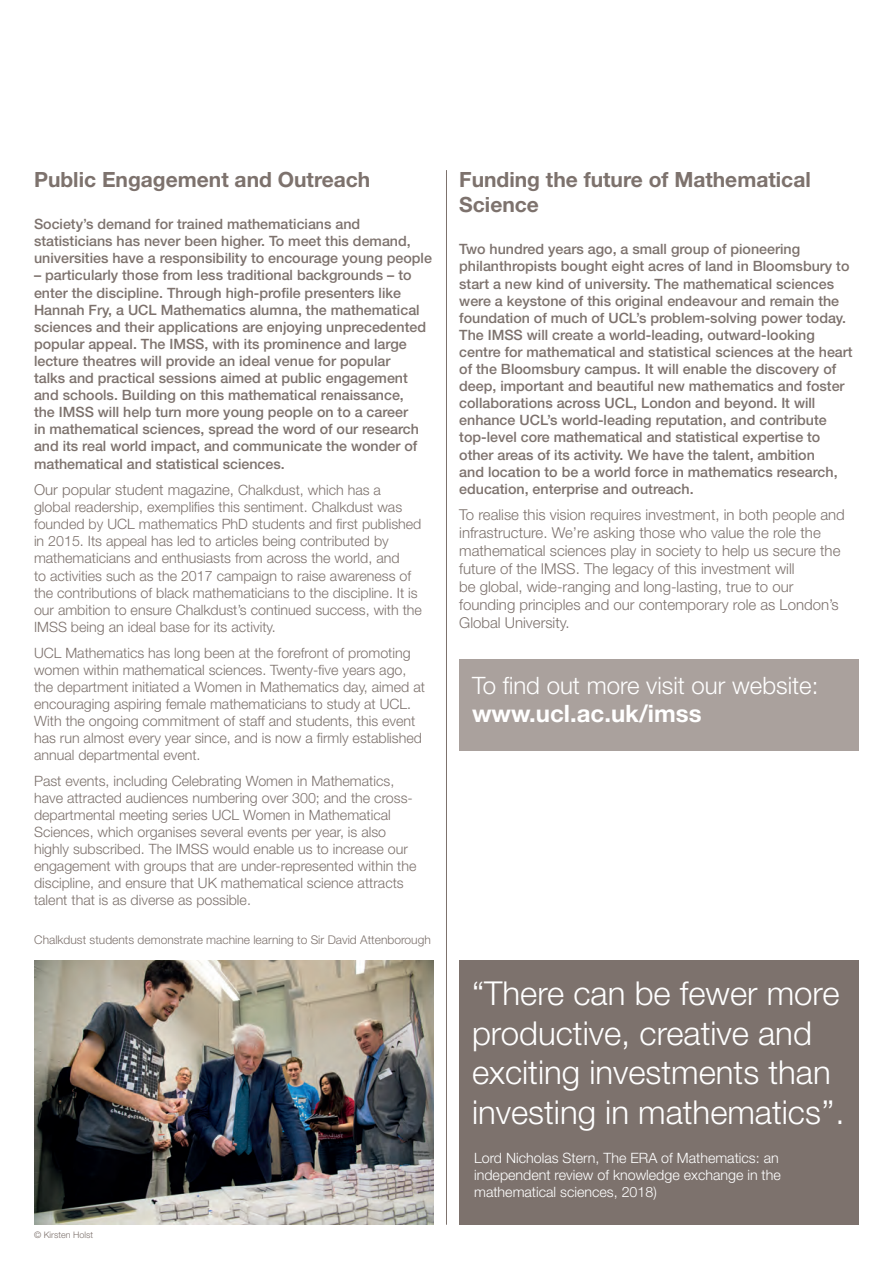
<style>
.page{position:relative;width:893px;height:1263px;background:#fff}
.page>*{position:absolute;margin:0;border:0;box-sizing:border-box;transform-origin:0 0}
.t1{font:300 33px/39.6px "Helvetica Neue";color:#fff}
.t2{font:300 24px "Helvetica Neue";color:#fff}
.t3{font:700 24px "Helvetica Neue";color:#fff}
.t4{font:700 21px/25.2px "Helvetica Neue";color:#7d726d}
.t5{font:300 15px/18px "Helvetica Neue";color:#7d726d}
.t6{font:500 14.25px/17.1px "Helvetica Neue";color:#7d726d}
.t7{font:300 14.25px/17.1px "Helvetica Neue";color:#7d726d}
.t8{font:300 14.25px/17.1px "Helvetica Neue";color:#fff}
.t9{font:300 12px "Helvetica Neue";color:#7d726d}
.t10{font:300 9px "Helvetica Neue";color:#7d726d}
.s1{font-size:14.25px}
</style>
<div class="page">
<img style="left:34px;top:960px;width:400px;height:264px">
<div style="left:459px;top:960px;width:400px;height:265px;background:#7d726d"></div>
<hr style="left:446px;top:170px;width:1px;height:1055px;background:#7d726d">
<div style="left:459px;top:659px;width:400px;height:92px;background:#aaa19d"></div>
<h3 class="t4" style="left:34px;top:166px;width:338px">Public Engagement and Outreach</h3>
<p class="t6" style="left:34px;top:215px;width:399px">Society’s demand for trained mathematicians and statisticians has never been higher. To meet this demand, universities have a responsibility to encourage young people</p>
<p class="t6" style="left:34px;top:267px;width:394px">– particularly those from less traditional backgrounds – to enter the discipline. Through high-profile presenters like Hannah Fry, a UCL Mathematics alumna, the mathematical sciences and their applications are enjoying unprecedented popular appeal. The IMSS, with its prominence and large lecture theatres will provide an ideal venue for popular<br>talks and practical sessions aimed at public engagement and schools. Building on this mathematical renaissance, the IMSS will help turn more young people on to a career<br>in mathematical sciences, spread the word of our research and its real world impact, and communicate the wonder of mathematical and statistical sciences.</p>
<p class="t5" style="left:34px;top:480px;width:348px">Our popular student magazine, <span class="s1">Chalkdust, which has a</span></p>
<p class="t7" style="left:34px;top:498px;width:389px">global readership, exemplifies this sentiment. Chalkdust was founded by UCL mathematics PhD students and first published in 2015. Its appeal has led to articles being contributed by mathematicians and enthusiasts from across the world, and<br>to activities such as the 2017 campaign to raise awareness of the contributions of black mathematicians to the discipline. It is our ambition to ensure Chalkdust’s continued success, with the IMSS being an ideal base for its activity.</p>
<p class="t7" style="left:34px;top:643px;width:392px">UCL Mathematics has long been at the forefront of promoting women within mathematical sciences. Twenty-five years ago, the department initiated a Women in Mathematics day, aimed at encouraging aspiring female mathematicians to study at UCL.<br>With the ongoing commitment of staff and students, this event has run almost every year since, and is now a firmly established annual departmental event.</p>
<p class="t7" style="left:34px;top:772px;width:384px">Past events, including Celebrating Women in Mathematics, have attracted audiences numbering over 300; and the cross&shy;departmental meeting series UCL Women in Mathematical Sciences, which organises several events per year, is also highly subscribed. The IMSS would enable us to increase our engagement with groups that are under-represented within the discipline, and ensure that UK mathematical science attracts talent that is as diverse as possible.</p>
<p class="t9" style="left:34px;top:933px;width:398px">Chalkdust students demonstrate machine learning to Sir David Attenborough</p>
<p class="t10" style="left:34px;top:1229px;width:61px">© Kirsten Holst</p>
<h3 class="t4" style="left:459px;top:166px;width:353px">Funding the future of Mathematical<br>Science</h3>
<p class="t6" style="left:459px;top:241px;width:395px">Two hundred years ago, a small group of pioneering philanthropists bought eight acres of land in Bloomsbury to start a new kind of university. The mathematical sciences were a keystone of this original endeavour and remain the foundation of much of UCL’s problem-solving power today.<br>The IMSS will create a world-leading, outward-looking centre for mathematical and statistical sciences at the heart of the Bloomsbury campus. It will enable the discovery of deep, important and beautiful new mathematics and foster collaborations across UCL, London and beyond. It will enhance UCL’s world-leading reputation, and contribute top-level core mathematical and statistical expertise to other areas of its activity. We have the talent, ambition<br>and location to be a world force in mathematics research, education, enterprise and outreach.</p>
<p class="t5" style="left:459px;top:506px;width:387px">To realise this vision requires investment, in both people and infrastructure. We’re asking those who value the role the mathematical sciences play in society to help us secure the future of the IMSS. The legacy of this investment will<br>be global, wide-ranging and long-lasting, true to our founding principles and our contemporary role as London’s Global University.</p>
<h2 class="t2" style="left:472px;top:670px;width:348px">To find out more visit our website:</h2>
<h2 class="t3" style="left:472px;top:699px;width:231px">www.ucl.ac.uk/imss</h2>
<h1 class="t1" style="left:472px;top:973px;width:374px">“There can be fewer more productive, creative and exciting investments than investing in mathematics’’.</h1>
<p class="t8" style="left:474px;top:1149px;width:308px">Lord Nicholas Stern, The ERA of Mathematics: an independent review of knowledge exchange in the mathematical sciences, 2018)</p>
</div>
